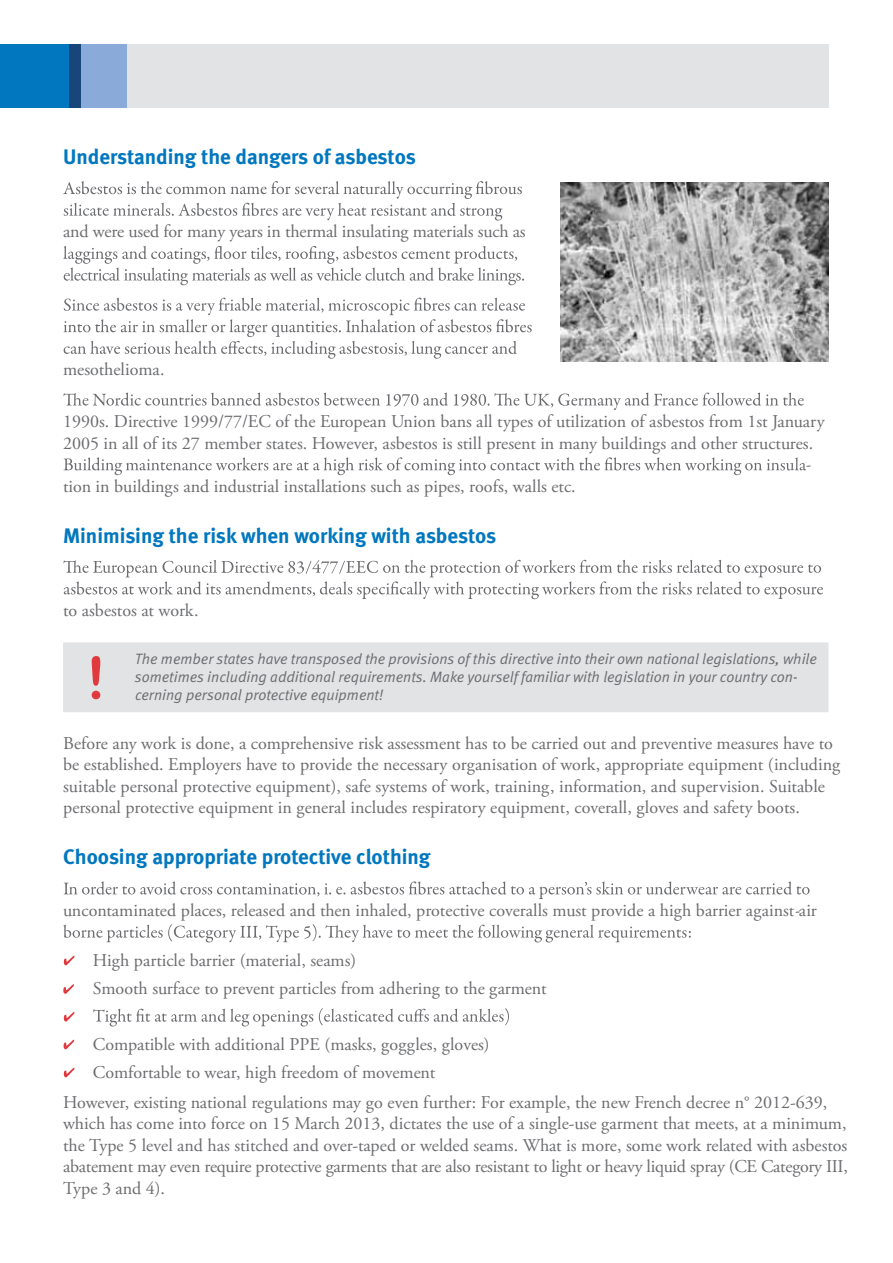
<style>
.page{position:relative;width:893px;height:1263px;background:#fff}
.page>*{position:absolute;margin:0;border:0;box-sizing:border-box;transform-origin:0 0}
.t1{font:58.5px "Arial Rounded MT Bold";color:#e03a3e}
.t2{font:700 21px "Meta";color:#0077be}
.t3{font:18px/21.6px "Adobe Garamond Pro";letter-spacing:-.005em;color:#6b6c6f}
.t4{font:18px "Garamond Premr Pro";color:#6b6c6f}
.t5{font:italic 15px/18px "Meta Normal";color:#6b6c6f}
</style>
<div class="page">
<svg style="left:63px;top:181px;width:459px;height:40px"></svg>
<svg style="left:63px;top:246px;width:461px;height:39px"></svg>
<svg style="left:64px;top:298px;width:468px;height:61px"></svg>
<svg style="left:63px;top:392px;width:741px;height:18px"></svg>
<svg style="left:63px;top:457px;width:743px;height:18px"></svg>
<svg style="left:63px;top:560px;width:760px;height:39px"></svg>
<div style="left:80px;top:45px;width:47px;height:63px;background:#8aaad9"></div>
<div style="left:0;top:45px;width:69px;height:63px;background:#0077be"></div>
<div style="left:69px;top:45px;width:11px;height:63px;background:#18457a"></div>
<div style="left:127px;top:45px;width:701px;height:63px;background:#e2e3e4"></div>
<div style="left:63px;top:642px;width:765px;height:70px;background:#e2e3e4"></div>
<svg style="left:64px;top:881px;width:746px;height:18px"></svg>
<svg style="left:63px;top:924px;width:628px;height:18px"></svg>
<svg style="left:93px;top:1008px;width:416px;height:18px"></svg>
<svg style="left:64px;top:956px;width:10px;height:9px"></svg>
<svg style="left:63px;top:984px;width:11px;height:10px"></svg>
<svg style="left:64px;top:1012px;width:10px;height:9px"></svg>
<svg style="left:64px;top:1040px;width:10px;height:9px"></svg>
<svg style="left:64px;top:1068px;width:10px;height:9px"></svg>
<img style="left:560px;top:183px;width:268px;height:179px">
<p class="t2" style="left:63px;top:144px;width:354px">Understanding the dangers of asbestos</p>
<p class="t3" style="left:63px;top:221px;width:464px">and were used for many years in thermal insulating materials such as</p>
<p class="t3" style="left:63px;top:359px;width:103px">mesothelioma.</p>
<p class="t3" style="left:63px;top:411px;width:763px">1990s. Directive 1999/77/EC of the European Union bans all types of utilization of asbestos from 1st January<br>2005 in all of its 27 member states. However, asbestos is still present in many buildings and other structures.</p>
<p class="t4" style="left:806px;top:454px;width:7px">-</p>
<p class="t3" style="left:63px;top:476px;width:514px">tion in buildings and industrial installations such as pipes, roofs, walls etc.</p>
<p class="t2" style="left:63px;top:523px;width:435px">Minimising the risk when working with asbestos</p>
<p class="t3" style="left:63px;top:600px;width:137px">to asbestos at work.</p>
<h1 class="t1" style="left:86px;top:643px;width:21px">!</h1>
<p class="t5" style="left:135px;top:650px;width:683px">The member states have transposed the provisions of this directive into their own national legislations, while sometimes including additional requirements. Make yourself familiar with legislation in your country con&shy;cerning personal protective equipment!</p>
<p class="t3" style="left:63px;top:733px;width:778px">Before any work is done, a comprehensive risk assessment has to be carried out and preventive measures have to be established. Employers have to provide the necessary organisation of work, appropriate equipment (including suitable personal protective equipment), safe systems of work, training, information, and supervision. Suitable personal protective equipment in general includes respiratory equipment, coverall, gloves and safety boots.</p>
<p class="t2" style="left:63px;top:844px;width:369px">Choosing appropriate protective clothing</p>
<p class="t3" style="left:63px;top:900px;width:755px">uncontaminated places, released and then inhaled, protective coveralls must provide a high barrier against air</p>
<p class="t4" style="left:795px;top:899px;width:7px">-</p>
<p class="t3" style="left:93px;top:946px;width:455px;line-height:28px">High particle barrier (material, seams)<br>Smooth surface to prevent particles from adhering to the garment</p>
<p class="t3" style="left:93px;top:1030px;width:398px;line-height:28px">Compatible with additional PPE (masks, goggles, gloves)<br>Comfortable to wear, high freedom of movement</p>
<p class="t3" style="left:63px;top:1092px;width:786px">However, existing national regulations may go even further: For example, the new French decree n° 2012-639, which has come into force on 15 March 2013, dictates the use of a single-use garment that meets, at a minimum, the Type 5 level and has stitched and over-taped or welded seams. What is more, some work related with asbestos abatement may even require protective garments that are also resistant to light or heavy liquid spray (CE Category III, Type 3 and 4).</p>
</div>
